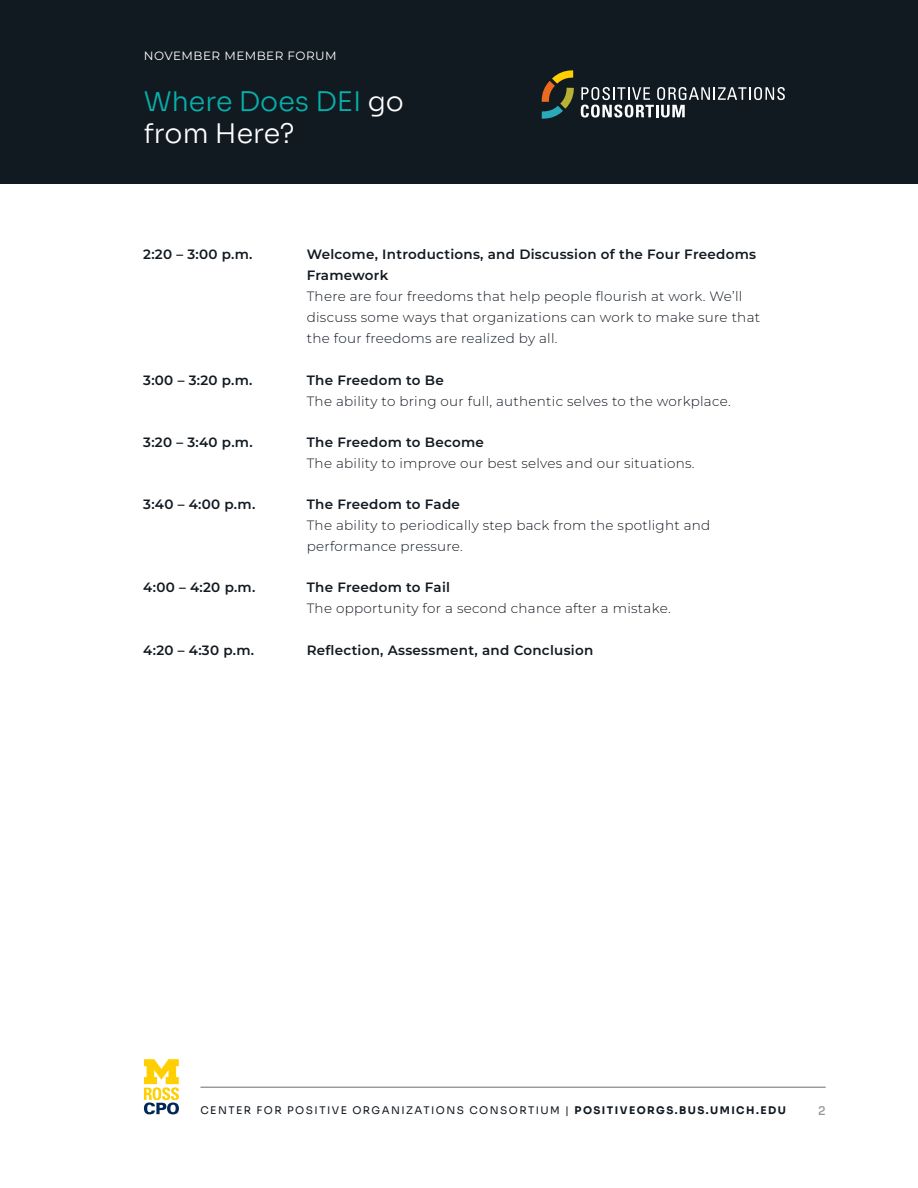
<style>
.page{position:relative;width:918px;height:1188px;background:#fff}
.page>*{position:absolute;margin:0;border:0;box-sizing:border-box;transform-origin:0 0}
.t1{font:300 27px/31.5px "Sora";color:#07afaa}
.t2{font:300 13.5px/21px "Montserrat";letter-spacing:.02em;color:#111921}
.t3{font:600 13.5px/21px "Montserrat";letter-spacing:.02em;color:#111921}
.t4{font:12px "Montserrat";letter-spacing:.04em;color:#fff}
.t5{font:500 12px "Sora";color:#939598}
.t6{font:10.5px "Sora";letter-spacing:.14em;color:#111921}
.s1{color:#fff}
.s2{font-weight:700}
</style>
<div class="page">
<hr style="left:200px;top:1087px;width:626px;height:1px;background:#6c6c71">
<svg style="left:144px;top:1059px;width:35px;height:55px"></svg>
<div style="left:0;top:0;width:918px;height:184px;background:#111921"></div>
<svg style="left:581px;top:87px;width:204px;height:31px"></svg>
<svg style="left:542px;top:70px;width:32px;height:49px"></svg>
<p class="t4" style="left:144px;top:47px;width:194px">NOVEMBER MEMBER FORUM</p>
<h1 class="t1" style="left:144px;top:83px;width:261px">Where Does DEI <span class="s1">go from Here?</span></h1>
<p class="t3" style="left:143px;top:244px;width:111px">2:20 – 3:00 p.m.</p>
<p class="t3" style="left:307px;top:244px;width:451px">Welcome, Introductions, and Discussion of the Four Freedoms<br>Framework</p>
<p class="t2" style="left:307px;top:286px;width:455px">There are four freedoms that help people flourish at work. We’ll discuss some ways that organizations can work to make sure that the four freedoms are realized by all.</p>
<p class="t3" style="left:143px;top:369px;width:111px">3:00 – 3:20 p.m.</p>
<p class="t3" style="left:307px;top:369px;width:139px">The Freedom to Be</p>
<p class="t2" style="left:307px;top:390px;width:426px">The ability to bring our full, authentic selves to the workplace.</p>
<p class="t3" style="left:143px;top:431px;width:111px">3:20 – 3:40 p.m.</p>
<p class="t3" style="left:307px;top:431px;width:179px">The Freedom to Become</p>
<p class="t2" style="left:307px;top:452px;width:389px">The ability to improve our best selves and our situations.</p>
<p class="t3" style="left:143px;top:493px;width:114px">3:40 – 4:00 p.m.</p>
<p class="t3" style="left:307px;top:493px;width:155px">The Freedom to Fade</p>
<p class="t2" style="left:307px;top:514px;width:405px">The ability to periodically step back from the spotlight and performance pressure.</p>
<p class="t3" style="left:143px;top:577px;width:114px">4:00 – 4:20 p.m.</p>
<p class="t3" style="left:307px;top:577px;width:145px">The Freedom to Fail</p>
<p class="t2" style="left:307px;top:598px;width:365px">The opportunity for a second chance after a mistake.</p>
<p class="t3" style="left:143px;top:639px;width:112px">4:20 – 4:30 p.m.</p>
<p class="t3" style="left:307px;top:639px;width:288px">Reflection, Assessment, and Conclusion</p>
<p class="t6" style="left:200px;top:1102px;width:587px">CENTER FOR POSITIVE ORGANIZATIONS CONSORTIUM | <span class="s2">POSITIVEORGS.BUS.UMICH.EDU</span></p>
<p class="t5" style="left:818px;top:1101px;width:9px">2</p>
</div>
